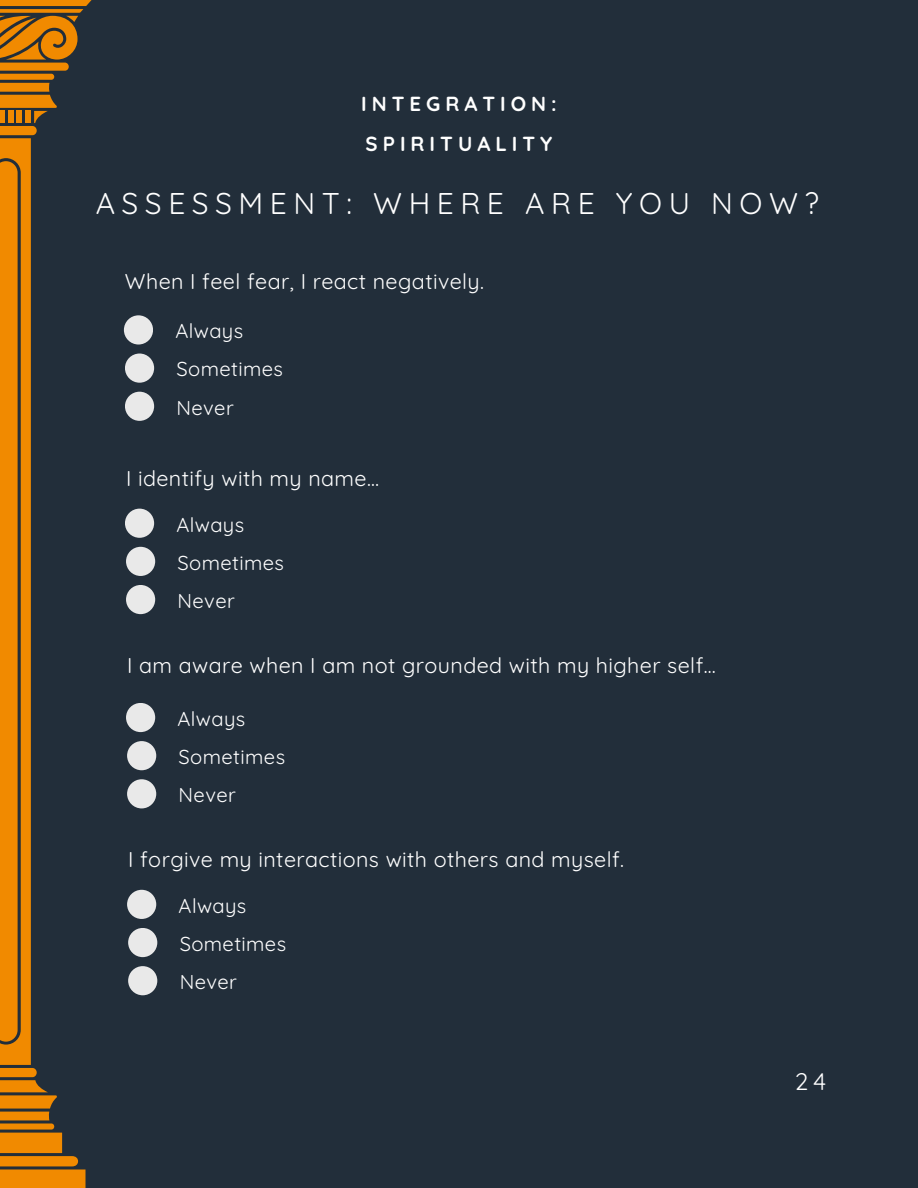
<style>
.page{position:relative;width:918px;height:1188px;background:#222e3a}
.page>*{position:absolute;margin:0;border:0;box-sizing:border-box;transform-origin:0 0}
.t1{font:30px "Quicksand";letter-spacing:.215em;color:#fff}
.t2{font:24px "Quicksand";color:#fff}
.t3{font:21.45px "Quicksand";letter-spacing:.02em;color:#fff}
.t4{font:700 20.4px/39.3px "Quicksand";letter-spacing:.245em;color:#fff}
.t5{font:20.1px "Quicksand";letter-spacing:.02em;color:#fff}
</style>
<div class="page">
<div style="left:124px;top:315px;width:29px;height:30px;background:#e9e9e9;border-radius:50%"></div>
<div style="left:125px;top:354px;width:29px;height:29px;background:#e9e9e9;border-radius:50%"></div>
<div style="left:125px;top:392px;width:29px;height:29px;background:#e9e9e9;border-radius:50%"></div>
<div style="left:125px;top:509px;width:29px;height:29px;background:#e9e9e9;border-radius:50%"></div>
<div style="left:126px;top:547px;width:29px;height:29px;background:#e9e9e9;border-radius:50%"></div>
<div style="left:126px;top:585px;width:29px;height:29px;background:#e9e9e9;border-radius:50%"></div>
<div style="left:126px;top:703px;width:29px;height:29px;background:#e9e9e9;border-radius:50%"></div>
<div style="left:127px;top:741px;width:29px;height:29px;background:#e9e9e9;border-radius:50%"></div>
<div style="left:127px;top:779px;width:29px;height:29px;background:#e9e9e9;border-radius:50%"></div>
<div style="left:127px;top:890px;width:29px;height:29px;background:#e9e9e9;border-radius:50%"></div>
<div style="left:128px;top:928px;width:29px;height:29px;background:#e9e9e9;border-radius:50%"></div>
<div style="left:128px;top:966px;width:29px;height:29px;background:#e9e9e9;border-radius:50%"></div>
<svg style="left:0;top:0;width:92px;height:1188px"></svg>
<p class="t4" style="left:361px;top:84px;width:197px">INTEGRATION:<br>SPIRITUALITY</p>
<p class="t1" style="left:96px;top:184px;width:725px">ASSESSMENT: WHERE ARE YOU NOW?</p>
<p class="t3" style="left:125px;top:267px;width:361px">When I feel fear, I react negatively.</p>
<p class="t5" style="left:175px;top:318px;width:69px">Always</p>
<h2 class="t5" style="left:176px;top:356px;width:108px">Sometimes</h2>
<h1 class="t5" style="left:176px;top:395px;width:59px">Never</h1>
<p class="t3" style="left:126px;top:464px;width:255px">I identify with my name…</p>
<p class="t5" style="left:176px;top:511px;width:69px">Always</p>
<p class="t5" style="left:178px;top:550px;width:108px">Sometimes</p>
<p class="t5" style="left:178px;top:588px;width:59px">Never</p>
<p class="t3" style="left:127px;top:652px;width:590px">I am aware when I am not grounded with my higher self…</p>
<p class="t5" style="left:178px;top:706px;width:69px">Always</p>
<p class="t5" style="left:179px;top:744px;width:108px">Sometimes</p>
<p class="t5" style="left:179px;top:782px;width:59px">Never</p>
<p class="t3" style="left:128px;top:846px;width:498px">I forgive my interactions with others and myself.</p>
<p class="t5" style="left:179px;top:893px;width:69px">Always</p>
<p class="t5" style="left:180px;top:931px;width:108px">Sometimes</p>
<p class="t5" style="left:180px;top:969px;width:59px">Never</p>
<p class="t2" style="left:795px;top:1066px;width:33px">24</p>
</div>
